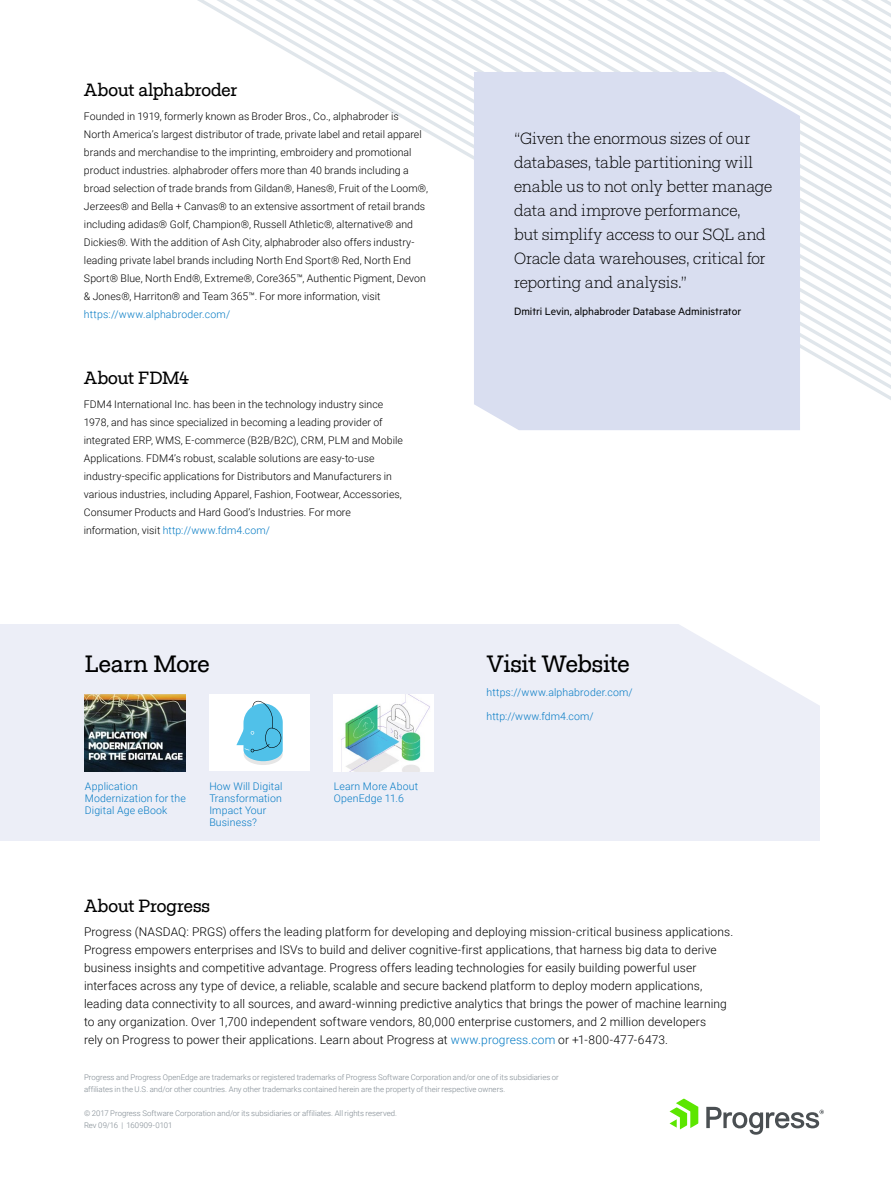
<style>
.page{position:relative;width:891px;height:1188px;background:#fff}
.page>*{position:absolute;margin:0;border:0;box-sizing:border-box;transform-origin:0 0}
.t1{font:24px "Fakt Slab Pro";letter-spacing:-.015em;color:#000}
.t2{font:18px "Fakt Slab Pro";letter-spacing:-.01em;color:#000}
.t3{font:300 16.5px/24px "Fakt Slab Pro";letter-spacing:-.01em;color:#000}
.t4{font:300 12px/18px "Roboto";letter-spacing:.01em;color:#000}
.t5{font:12px "Metric";letter-spacing:-.005em;color:#000}
.t6{font:300 10.5px/18px "Roboto";letter-spacing:.005em;color:#000}
.t7{font:300 10.5px/12px "Roboto";letter-spacing:.015em;color:#037ac4}
.t8{font:300 7.8px/12px "Roboto";color:#7d878f}
.s1{color:#037ac4}
</style>
<div class="page">
<svg style="left:197px;top:0;width:694px;height:400px"></svg>
<svg style="left:670px;top:1099px;width:28px;height:30px"></svg>
<svg style="left:706px;top:1107px;width:118px;height:28px"></svg>
<div style="left:474px;top:72px;width:326px;height:358px;background:#d9def0"></div>
<div style="left:0;top:625px;width:819px;height:216px;background:#eceef7"></div>
<svg style="left:666px;top:624px;width:154px;height:85px"></svg>
<img style="left:334px;top:694px;width:99px;height:77px">
<div style="left:209px;top:694px;width:101px;height:77px;background:#fff"></div>
<img style="left:85px;top:694px;width:100px;height:77px">
<svg style="left:236px;top:701px;width:47px;height:64px"></svg>
<h2 class="t2" style="left:84px;top:78px;width:155px">About alphabroder</h2>
<p class="t6" style="left:84px;top:107px;width:346px">Founded in 1919, formerly known as Broder Bros., Co., alphabroder is<br>North America’s largest distributor of trade, private label and retail apparel brands and merchandise to the imprinting, embroidery and promotional product industries. alphabroder offers more than 40 brands including a broad selection of trade brands from Gildan®, Hanes®, Fruit of the Loom®, Jerzees® and Bella + Canvas® to an extensive assortment of retail brands including adidas® Golf, Champion®, Russell Athletic®, alternative® and Dickies®. With the addition of Ash City, alphabroder also offers industry&shy;leading private label brands including North End Sport® Red, North End Sport® Blue, North End®, Extreme®, Core365™, Authentic Pigment, Devon &amp; Jones®, Harriton® and Team 365™. For more information, visit</p>
<p class="t7" style="left:84px;top:308px;width:148px">https://www.alphabroder.com/</p>
<h2 class="t2" style="left:84px;top:366px;width:107px">About FDM4</h2>
<p class="t6" style="left:84px;top:395px;width:321px">FDM4 International Inc. has been in the technology industry since 1978, and has since specialized in becoming a leading provider of integrated ERP, WMS, E-commerce (B2B/B2C), CRM, PLM and Mobile Applications. FDM4’s robust, scalable solutions are easy-to-use industry-specific applications for Distributors and Manufacturers in various industries, including Apparel, Fashion, Footwear, Accessories, Consumer Products and Hard Good’s Industries. For more information, visit <span class="s1">http://www.fdm4.com/</span></p>
<h1 class="t1" style="left:85px;top:648px;width:126px">Learn More</h1>
<p class="t7" style="left:85px;top:780px;width:102px">Application<br>Modernization for the<br>Digital Age eBook</p>
<p class="t7" style="left:209px;top:780px;width:75px">How Will Digital<br>Transformation<br>Impact Your<br>Business?</p>
<p class="t7" style="left:334px;top:780px;width:86px">Learn More About<br>OpenEdge 11.6</p>
<h3 class="t3" style="left:514px;top:126px;width:260px">“Given the enormous sizes of our databases, table partitioning will enable us to not only better manage data and improve performance,<br>but simplify access to our SQL and<br>Oracle data warehouses, critical for reporting and analysis.”</h3>
<p class="t5" style="left:514px;top:304px;width:229px">Dmitri Levin, alphabroder Database Administrator</p>
<h1 class="t1" style="left:487px;top:648px;width:144px">Visit Website</h1>
<p class="t7" style="left:487px;top:686px;width:148px">https://www.alphabroder.com/</p>
<p class="t7" style="left:487px;top:710px;width:109px">http://www.fdm4.com/</p>
<h2 class="t2" style="left:84px;top:894px;width:128px">About Progress</h2>
<p class="t4" style="left:84px;top:922px;width:651px">Progress (NASDAQ: PRGS) offers the leading platform for developing and deploying mission-critical business applications.<br>Progress empowers enterprises and ISVs to build and deliver cognitive-first applications, that harness big data to derive business insights and competitive advantage. Progress offers leading technologies for easily building powerful user interfaces across any type of device, a reliable, scalable and secure backend platform to deploy modern applications, leading data connectivity to all sources, and award-winning predictive analytics that brings the power of machine learning to any organization. Over 1,700 independent software vendors, 80,000 enterprise customers, and 2 million developers<br>rely on Progress to power their applications. Learn about Progress at <span class="s1">www.progress.com</span> or +1-800-477-6473.</p>
<p class="t8" style="left:84px;top:1071px;width:476px">Progress and Progress OpenEdge are trademarks or registered trademarks of Progress Software Corporation and/or one of its subsidiaries or affiliates in the U.S. and/or other countries. Any other trademarks contained herein are the property of their respective owners.</p>
<p class="t8" style="left:84px;top:1107px;width:315px">© 2017 Progress Software Corporation and/or its subsidiaries or affiliates. All rights reserved.<br>Rev 09/16 | 160909-0101</p>
</div>
